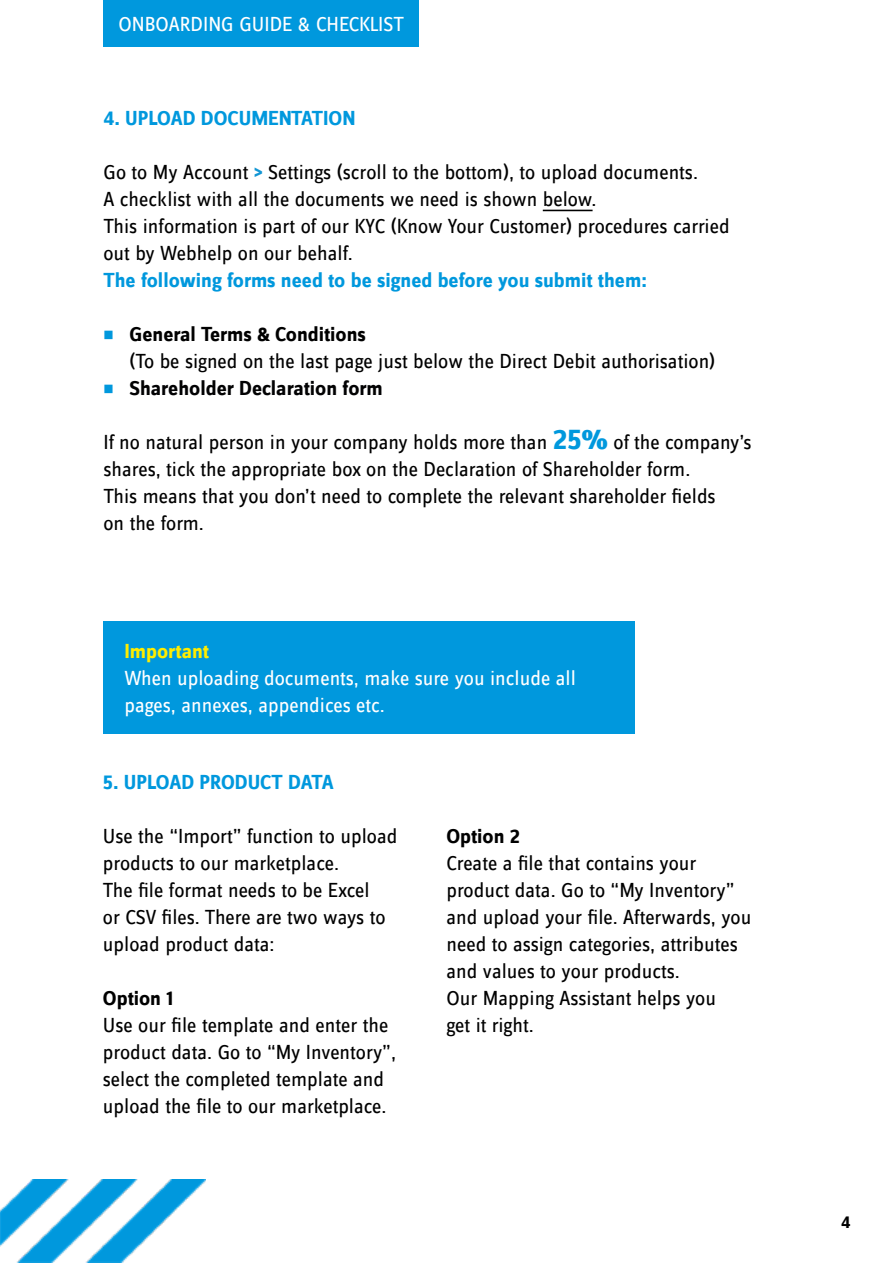
<style>
.page{position:relative;width:893px;height:1263px;background:#fff}
.page>*{position:absolute;margin:0;border:0;box-sizing:border-box;transform-origin:0 0}
.t1{font:21px/27px "Zine INT Sans Dis";color:#000}
.t2{font:21px/27px "Zine INT Sans Dis";color:#fff}
.t3{font:700 21px "Zine INT Sans Dis";color:#0098dd}
.t4{font:700 21px "Zine INT Sans Dis";color:#020203}
.t5{font:700 21px "Zine INT Sans Dis";color:#000}
.t6{font:700 21px "Zine INT Sans Dis";color:#ffed00}
.t7{font:700 18px "Zine INT Sans Dis";color:#000}
.s1{font-weight:700;color:#1396d4}
.s2{font-weight:900;font-size:36px;color:#0098dd}
.s3{font-weight:700}
.s4{font-weight:700;font-size:30px;color:#0098dd}
</style>
<div class="page">
<img style="left:0;top:1179px;width:206px;height:84px">
<hr style="left:543px;top:210px;width:50px;height:1px;background:#000">
<div style="left:103px;top:621px;width:532px;height:113px;background:#0098dd"></div>
<div style="left:103px;top:0;width:316px;height:46px;background:#0098dd"></div>
<p class="t2" style="left:118px;top:11px;width:287px">ONBOARDING GUIDE &amp; CHECKLIST</p>
<p class="t3" style="left:103px;top:106px;width:254px">4. UPLOAD DOCUMENTATION</p>
<p class="t1" style="left:103px;top:159px;width:628px">Go to My Account <span class="s1">&gt;</span> Settings (scroll to the bottom), to upload documents.<br>A checklist with all the documents we need is shown below.<br>This information is part of our KYC (Know Your Customer) procedures carried out by Webhelp on our behalf.</p>
<p class="t3" style="left:103px;top:268px;width:545px">The following forms need to be signed before you submit them:</p>
<p class="t1" style="left:129px;top:321px;width:587px;text-indent:-26px"><span class="s2">•</span> <span class="s3">General Terms &amp; Conditions<br></span>(To be signed on the last page just below the Direct Debit authorisation)</p>
<p class="t4" style="left:103px;top:376px;width:281px"><span class="s2">•</span> Shareholder Declaration form</p>
<p class="t1" style="left:103px;top:429px;width:649px">If no natural person in your company holds more than <span class="s4">25%</span> of the company’s shares, tick the appropriate box on the Declaration of Shareholder form.<br>This means that you don’t need to complete the relevant shareholder fields<br>on the form.</p>
<p class="t6" style="left:124px;top:639px;width:86px">Important</p>
<p class="t2" style="left:124px;top:665px;width:453px">When uploading documents, make sure you include all pages, annexes, appendices etc.</p>
<p class="t3" style="left:103px;top:769px;width:232px">5. UPLOAD PRODUCT DATA</p>
<p class="t1" style="left:103px;top:822px;width:296px">Use the “Import” function to upload products to our marketplace.<br>The file format needs to be Excel<br>or CSV files. There are two ways to upload product data:</p>
<p class="t5" style="left:103px;top:985px;width:72px">Option 1</p>
<p class="t1" style="left:103px;top:1011px;width:295px">Use our file template and enter the product data. Go to “My Inventory”, select the completed template and upload the file to our marketplace.</p>
<p class="t5" style="left:446px;top:823px;width:75px">Option 2</p>
<p class="t1" style="left:446px;top:849px;width:306px">Create a file that contains your product data. Go to “My Inventory” and upload your file. Afterwards, you need to assign categories, attributes and values to your products.<br>Our Mapping Assistant helps you<br>get it right.</p>
<p class="t7" style="left:841px;top:1211px;width:11px">4</p>
</div>
